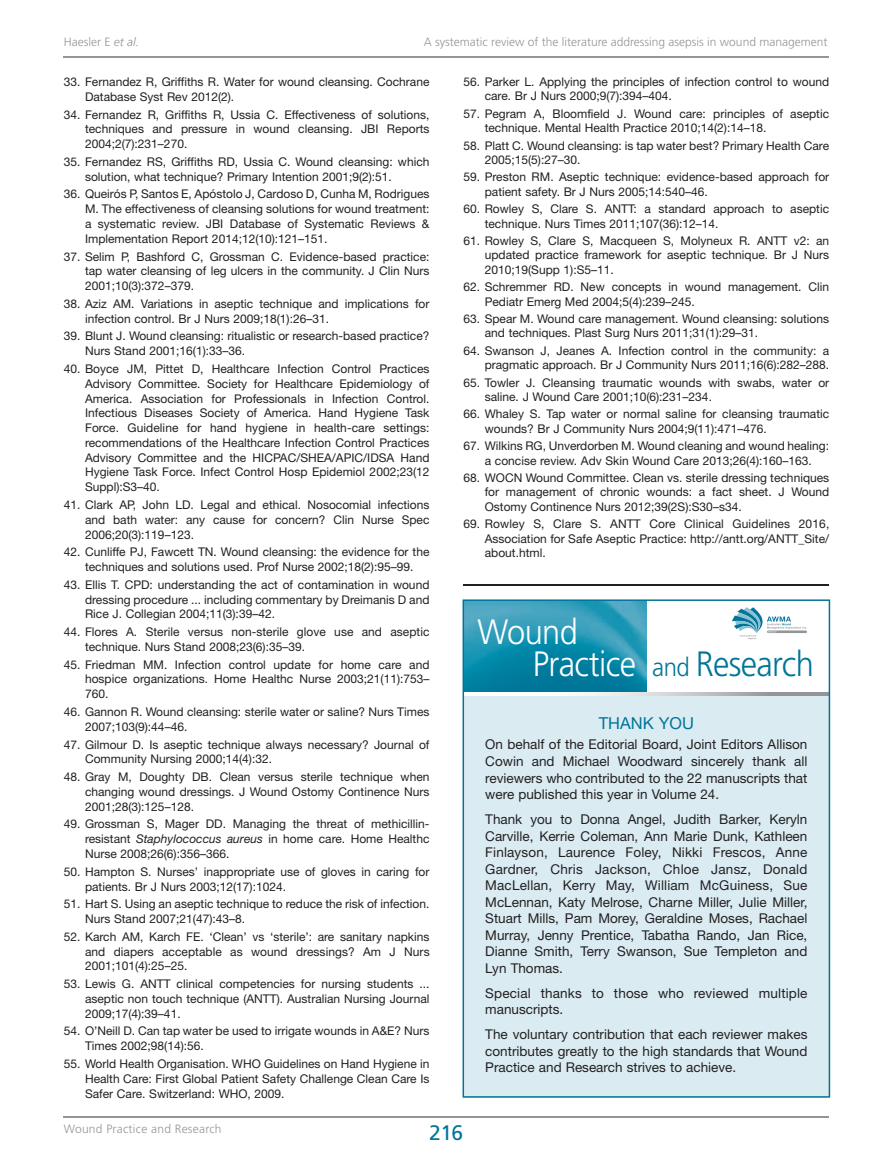
<style>
.page{position:relative;width:893px;height:1170px;background:#fff}
.page>*{position:absolute;margin:0;border:0;box-sizing:border-box;transform-origin:0 0}
.t1{font:300 35.1px/31.3px "Frutiger";letter-spacing:-.02em;color:#fff;scale:.93 1}
.t2{font:21px "Frutiger";color:#007598}
.t3{font:16.5px "Helvetica Neue";color:#007598}
.t4{font:13.5px/16.5px "Helvetica Neue";color:#231f20;text-align:justify}
.t5{font:12px/14.7px "Helvetica Neue";color:#231f20}
.t6{font:300 12px "Frutiger";color:#939598}
.t7{font:300 12px "Frutiger";letter-spacing:.02em;color:#939598}
.s1{font-style:italic}
.s2{font-size:25.8px;color:#007598}
.s3{color:#007598}
</style>
<div class="page">
<hr style="left:64px;top:1116px;width:765px;height:1px;background:#939598">
<hr style="left:64px;top:56px;width:765px;height:1px;background:#939598">
<svg style="left:463px;top:599px;width:367px;height:498px;background:#c8e2eb"></svg>
<hr style="left:463px;top:584px;width:366px;height:1px;background:#231f20">
<p class="t6" style="left:64px;top:35px;width:77px">Haesler E <span class="s1">et al.</span></p>
<p class="t6" style="left:424px;top:35px;width:405px">A systematic review of the literature addressing asepsis in wound management</p>
<p class="t5" style="left:85px;top:74px;width:346px;text-indent:-21px">33. Fernandez R, Griffiths R. Water for wound cleansing. Cochrane<br>Database Syst Rev 2012(2).</p>
<p class="t5" style="left:85px;top:107px;width:346px;text-align:justify;text-indent:-21px">34. Fernandez R, Griffiths R, Ussia C. Effectiveness of solutions, techniques and pressure in wound cleansing. JBI Reports 2004;2(7):231–270.</p>
<p class="t5" style="left:85px;top:154px;width:346px;text-indent:-21px">35. Fernandez RS, Griffiths RD, Ussia C. Wound cleansing: which solution, what technique? Primary Intention 2001;9(2):51.</p>
<p class="t5" style="left:85px;top:187px;width:346px;text-align:justify;text-indent:-21px">36. Queirós P, Santos E, Apóstolo J, Cardoso D, Cunha M, Rodrigues M. The effectiveness of cleansing solutions for wound treatment: a systematic review. JBI Database of Systematic Reviews &amp; Implementation Report 2014;12(10):121–151.</p>
<p class="t5" style="left:85px;top:249px;width:346px;text-align:justify;text-indent:-21px">37. Selim P, Bashford C, Grossman C. Evidence-based practice: tap water cleansing of leg ulcers in the community. J Clin Nurs 2001;10(3):372–379.</p>
<p class="t5" style="left:85px;top:296px;width:346px;text-indent:-21px">38. Aziz AM. Variations in aseptic technique and implications for infection control. Br J Nurs 2009;18(1):26–31.</p>
<p class="t5" style="left:85px;top:328px;width:346px;text-indent:-21px">39. Blunt J. Wound cleansing: ritualistic or research-based practice?<br>Nurs Stand 2001;16(1):33–36.</p>
<p class="t5" style="left:85px;top:361px;width:346px;text-align:justify;text-indent:-21px">40. Boyce JM, Pittet D, Healthcare Infection Control Practices Advisory Committee. Society for Healthcare Epidemiology of America. Association for Professionals in Infection Control.<br>Infectious Diseases Society of America. Hand Hygiene Task Force. Guideline for hand hygiene in health-care settings: recommendations of the Healthcare Infection Control Practices Advisory Committee and the HICPAC/SHEA/APIC/IDSA Hand Hygiene Task Force. Infect Control Hosp Epidemiol 2002;23(12<br>Suppl):S3–40.</p>
<p class="t5" style="left:85px;top:497px;width:346px;text-align:justify;text-indent:-21px">41. Clark AP, John LD. Legal and ethical. Nosocomial infections and bath water: any cause for concern? Clin Nurse Spec 2006;20(3):119–123.</p>
<p class="t5" style="left:64px;top:544px;width:367px;text-align:center">42. Cunliffe PJ, Fawcett TN. Wound cleansing: the evidence for the techniques and solutions used. Prof Nurse 2002;18(2):95–99.</p>
<p class="t5" style="left:85px;top:577px;width:346px;text-align:justify;text-indent:-21px">43. Ellis T. CPD: understanding the act of contamination in wound dressing procedure ... including commentary by Dreimanis D and Rice J. Collegian 2004;11(3):39–42.</p>
<p class="t5" style="left:85px;top:624px;width:346px;text-indent:-21px">44. Flores A. Sterile versus non-sterile glove use and aseptic technique. Nurs Stand 2008;23(6):35–39.</p>
<p class="t5" style="left:85px;top:656px;width:346px;text-align:justify;text-indent:-21px">45. Friedman MM. Infection control update for home care and hospice organizations. Home Healthc Nurse 2003;21(11):753– 760.</p>
<p class="t5" style="left:85px;top:704px;width:346px;text-indent:-21px">46. Gannon R. Wound cleansing: sterile water or saline? Nurs Times<br>2007;103(9):44–46.</p>
<p class="t5" style="left:85px;top:736px;width:346px;text-indent:-21px">47. Gilmour D. Is aseptic technique always necessary? Journal of<br>Community Nursing 2000;14(4):32.</p>
<p class="t5" style="left:85px;top:769px;width:346px;text-align:justify;text-indent:-21px">48. Gray M, Doughty DB. Clean versus sterile technique when changing wound dressings. J Wound Ostomy Continence Nurs 2001;28(3):125–128.</p>
<p class="t5" style="left:85px;top:816px;width:346px;text-align:justify;text-indent:-21px">49. Grossman S, Mager DD. Managing the threat of methicillin&shy;resistant <span class="s1">Staphylococcus aureus</span> in home care. Home Healthc Nurse 2008;26(6):356–366.</p>
<p class="t5" style="left:85px;top:863px;width:346px;text-indent:-21px">50. Hampton S. Nurses’ inappropriate use of gloves in caring for patients. Br J Nurs 2003;12(17):1024.</p>
<p class="t5" style="left:85px;top:896px;width:346px;text-indent:-21px">51. Hart S. Using an aseptic technique to reduce the risk of infection.<br>Nurs Stand 2007;21(47):43–8.</p>
<p class="t5" style="left:85px;top:928px;width:346px;text-align:justify;text-indent:-21px">52. Karch AM, Karch FE. ‘Clean’ vs ‘sterile’: are sanitary napkins and diapers acceptable as wound dressings? Am J Nurs 2001;101(4):25–25.</p>
<p class="t5" style="left:85px;top:976px;width:346px;text-align:justify;text-indent:-21px">53. Lewis G. ANTT clinical competencies for nursing students ... aseptic non touch technique (ANTT). Australian Nursing Journal 2009;17(4):39–41.</p>
<p class="t5" style="left:85px;top:1023px;width:346px;text-indent:-21px">54. O’Neill D. Can tap water be used to irrigate wounds in A&amp;E? Nurs<br>Times 2002;98(14):56.</p>
<p class="t5" style="left:85px;top:1056px;width:346px;text-align:justify;text-indent:-21px">55. World Health Organisation. WHO Guidelines on Hand Hygiene in Health Care: First Global Patient Safety Challenge Clean Care Is Safer Care. Switzerland: WHO, 2009.</p>
<p class="t5" style="left:485px;top:74px;width:346px;text-indent:-21px">56. Parker L. Applying the principles of infection control to wound care. Br J Nurs 2000;9(7):394–404.</p>
<p class="t5" style="left:485px;top:106px;width:346px;text-indent:-21px">57. Pegram A, Bloomfield J. Wound care: principles of aseptic technique. Mental Health Practice 2010;14(2):14–18.</p>
<p class="t5" style="left:485px;top:138px;width:346px;text-indent:-21px">58. Platt C. Wound cleansing: is tap water best? Primary Health Care<br>2005;15(5):27–30.</p>
<p class="t5" style="left:485px;top:170px;width:346px;text-indent:-21px">59. Preston RM. Aseptic technique: evidence-based approach for patient safety. Br J Nurs 2005;14:540–46.</p>
<p class="t5" style="left:485px;top:201px;width:346px;text-indent:-21px">60. Rowley S, Clare S. ANTT: a standard approach to aseptic technique. Nurs Times 2011;107(36):12–14.</p>
<p class="t5" style="left:485px;top:233px;width:346px;text-align:justify;text-indent:-21px">61. Rowley S, Clare S, Macqueen S, Molyneux R. ANTT v2: an updated practice framework for aseptic technique. Br J Nurs 2010;19(Supp 1):S5–11.</p>
<p class="t5" style="left:485px;top:279px;width:346px;text-indent:-21px">62. Schremmer RD. New concepts in wound management. Clin<br>Pediatr Emerg Med 2004;5(4):239–245.</p>
<p class="t5" style="left:485px;top:311px;width:346px;text-indent:-21px">63. Spear M. Wound care management. Wound cleansing: solutions and techniques. Plast Surg Nurs 2011;31(1):29–31.</p>
<p class="t5" style="left:463px;top:343px;width:367px;text-align:right">64. Swanson J, Jeanes A. Infection control in the community: a pragmatic approach. Br J Community Nurs 2011;16(6):282–288.</p>
<p class="t5" style="left:485px;top:375px;width:346px;text-indent:-21px">65. Towler J. Cleansing traumatic wounds with swabs, water or saline. J Wound Care 2001;10(6):231–234.</p>
<p class="t5" style="left:485px;top:406px;width:346px;text-indent:-21px">66. Whaley S. Tap water or normal saline for cleansing traumatic wounds? Br J Community Nurs 2004;9(11):471–476.</p>
<p class="t5" style="left:463px;top:438px;width:367px;text-align:center">67. Wilkins RG, Unverdorben M. Wound cleaning and wound healing: a concise review. Adv Skin Wound Care 2013;26(4):160–163.</p>
<p class="t5" style="left:485px;top:470px;width:346px;text-align:justify;text-indent:-21px">68. WOCN Wound Committee. Clean vs. sterile dressing techniques for management of chronic wounds: a fact sheet. J Wound Ostomy Continence Nurs 2012;39(2S):S30–s34.</p>
<p class="t5" style="left:485px;top:516px;width:346px;text-align:justify;text-indent:-21px">69. Rowley S, Clare S. ANTT Core Clinical Guidelines 2016, Association for Safe Aseptic Practice: http://antt.org/ANTT_Site/ about.html.</p>
<h1 class="t1" style="left:533px;top:616px;width:304px;text-indent:-55px">Wound<br>Practice <span class="s2">and</span> <span class="s3">Research</span></h1>
<h3 class="t3" style="left:599px;top:713px;width:97px">THANK YOU</h3>
<p class="t4" style="left:485px;top:736px;width:324px">On behalf of the Editorial Board, Joint Editors Allison Cowin and Michael Woodward sincerely thank all reviewers who contributed to the 22 manuscripts that were published this year in Volume 24.</p>
<p class="t4" style="left:485px;top:810px;width:324px">Thank you to Donna Angel, Judith Barker, Keryln Carville, Kerrie Coleman, Ann Marie Dunk, Kathleen Finlayson, Laurence Foley, Nikki Frescos, Anne Gardner, Chris Jackson, Chloe Jansz, Donald MacLellan, Kerry May, William McGuiness, Sue McLennan, Katy Melrose, Charne Miller, Julie Miller, Stuart Mills, Pam Morey, Geraldine Moses, Rachael Murray, Jenny Prentice, Tabatha Rando, Jan Rice, Dianne Smith, Terry Swanson, Sue Templeton and Lyn Thomas.</p>
<p class="t4" style="left:485px;top:984px;width:324px">Special thanks to those who reviewed multiple manuscripts.</p>
<p class="t4" style="left:485px;top:1025px;width:324px">The voluntary contribution that each reviewer makes contributes greatly to the high standards that Wound Practice and Research strives to achieve.</p>
<p class="t7" style="left:64px;top:1122px;width:159px">Wound Practice and Research</p>
<h2 class="t2" style="left:429px;top:1120px;width:36px">216</h2>
</div>
